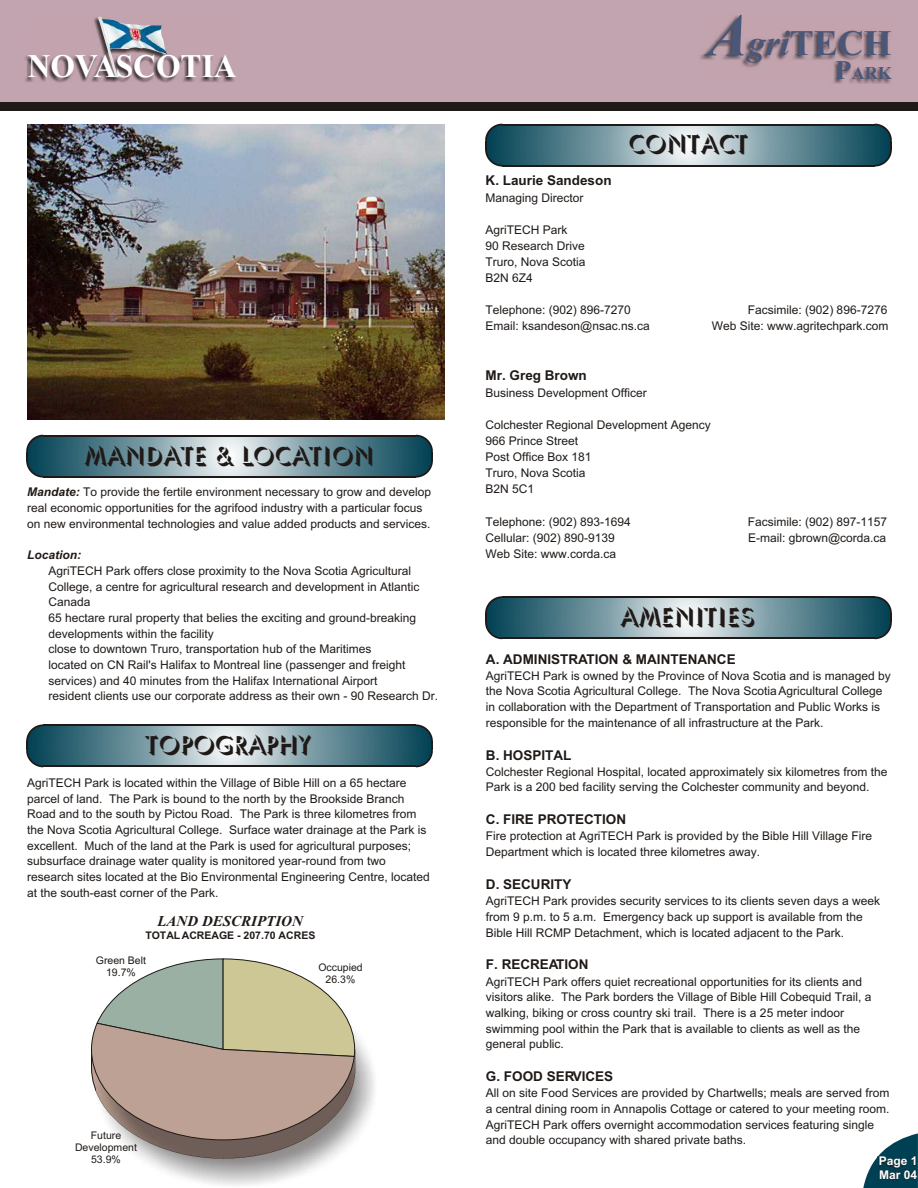
<style>
.page{position:relative;width:918px;height:1188px;background:#fff}
.page>*{position:absolute;margin:0;border:0;box-sizing:border-box;transform-origin:0 0}
.t1{font:700 36px "Times New Roman";color:#4a5778}
.t2{font:700 33px "Times New Roman";color:#fff;scale:.95 1}
.t3{font:27px "Umbra";color:#1f1a17}
.t4{font:700 18px "Times New Roman";color:#4a5778}
.t5{font:italic 700 15px "Times New Roman";color:#1f1a17}
.t6{font:700 13.5px "Arial";color:#1f1a17}
.t7{font:12px/15.8px "Arial";color:#1f1a17}
.t8{font:700 12px/13.4px "Arial";color:#fff}
.t9{font:italic 700 12px "Arial";color:#1f1a17}
.t10{font:10.5px/11.7px "Arial";color:#1f1a17;text-align:center}
.t11{font:700 10.5px "Arial";color:#1f1a17}
.s1{font-weight:700;font-style:italic}
.s2{font-style:italic;font-size:60px}
.s3{font-style:italic}
.s4{font-size:27px}
</style>
<div class="page">
<svg style="left:863px;top:1133px;width:55px;height:55px"></svg>
<img style="left:878px;top:1157px;width:39px;height:23px">
<div style="left:0;top:0;width:918px;height:106px;background:#c2a3b0"></div>
<div style="left:0;top:102px;width:918px;height:8px;background:#1f1a17"></div>
<img style="left:25px;top:18px;width:209px;height:64px">
<img style="left:97px;top:17px;width:70px;height:60px">
<img style="left:700px;top:16px;width:191px;height:67px">
<svg style="left:485px;top:596px;width:407px;height:43px;background:#6c8b94"></svg>
<svg style="left:485px;top:124px;width:407px;height:43px;background:#6c8b94"></svg>
<img style="left:144px;top:1034px;width:231px;height:151px">
<svg style="left:91px;top:959px;width:264px;height:200px;background:#b8af9e"></svg>
<svg style="left:26px;top:724px;width:407px;height:43px;background:#6c8b94"></svg>
<img style="left:27px;top:125px;width:418px;height:294px">
<svg style="left:26px;top:435px;width:407px;height:43px;background:#6c8b94"></svg>
<h2 class="t2" style="left:28px;top:54px;width:221px">NOVA SCOTIA</h2>
<h3 class="t3" style="left:84px;top:446px;width:292px">MANDATE &amp; LOCATION</h3>
<p class="t7" style="left:27px;top:485px;width:406px"><span class="s1">Mandate:</span> To provide the fertile environment necessary to grow and develop real economic opportunities for the agrifood industry with a particular focus on new environmental technologies and value added products and services.</p>
<p class="t9" style="left:27px;top:550px;width:56px">Location:</p>
<p class="t7" style="left:49px;top:564px;width:391px">AgriTECH Park offers close proximity to the Nova Scotia Agricultural College, a centre for agricultural research and development in Atlantic Canada<br>65 hectare rural property that belies the exciting and ground-breaking developments within the facility<br>close to downtown Truro, transportation hub of the Maritimes<br>located on CN Rail's Halifax to Montreal line (passenger and freight services) and 40 minutes from the Halifax International Airport<br>resident clients use our corporate address as their own - 90 Research Dr.</p>
<h3 class="t3" style="left:146px;top:735px;width:167px">TOPOGRAPHY</h3>
<p class="t7" style="left:27px;top:776px;width:404px">AgriTECH Park is located within the Village of Bible Hill on a 65 hectare parcel of land. The Park is bound to the north by the Brookside Branch Road and to the south by Pictou Road. The Park is three kilometres from the Nova Scotia Agricultural College. Surface water drainage at the Park is excellent. Much of the land at the Park is used for agricultural purposes; subsurface drainage water quality is monitored year-round from two research sites located at the Bio Environmental Engineering Centre, located at the south-east corner of the Park.</p>
<p class="t5" style="left:157px;top:916px;width:147px">LAND DESCRIPTION</p>
<p class="t11" style="left:145px;top:931px;width:171px">TOTAL ACREAGE - 207.70 ACRES</p>
<p class="t10" style="left:96px;top:955px;width:52px">Green Belt<br>19.7%</p>
<p class="t10" style="left:75px;top:1131px;width:63px">Future<br>Development<br>53.9%</p>
<p class="t10" style="left:318px;top:963px;width:46px">Occupied<br>26.3%</p>
<h1 class="t1" style="left:708px;top:31px;width:186px"><span class="s2">A</span><span class="s3">gri</span>TECH</h1>
<h3 class="t4" style="left:835px;top:67px;width:58px"><span class="s4">P</span>ARK</h3>
<h3 class="t3" style="left:628px;top:135px;width:122px">CONTACT</h3>
<p class="t6" style="left:486px;top:176px;width:128px">K. Laurie Sandeson</p>
<p class="t7" style="left:486px;top:191px;width:100px">Managing Director</p>
<p class="t7" style="left:486px;top:223px;width:102px">AgriTECH Park<br>90 Research Drive<br>Truro, Nova Scotia<br>B2N 6Z4</p>
<p class="t7" style="left:486px;top:303px;width:147px">Telephone: (902) 896-7270</p>
<p class="t7" style="left:748px;top:303px;width:141px">Facsimile: (902) 896-7276</p>
<p class="t7" style="left:486px;top:320px;width:166px">Email: ksandeson@nsac.ns.ca</p>
<p class="t7" style="left:712px;top:320px;width:178px">Web Site: www.agritechpark.com</p>
<p class="t6" style="left:486px;top:371px;width:103px">Mr. Greg Brown</p>
<p class="t7" style="left:486px;top:386px;width:163px">Business Development Officer</p>
<p class="t7" style="left:486px;top:418px;width:227px">Colchester Regional Development Agency<br>966 Prince Street<br>Post Office Box 181<br>Truro, Nova Scotia<br>B2N 5C1</p>
<p class="t7" style="left:486px;top:515px;width:147px">Telephone: (902) 893-1694</p>
<p class="t7" style="left:748px;top:515px;width:141px">Facsimile: (902) 897-1157</p>
<p class="t7" style="left:486px;top:531px;width:131px">Cellular: (902) 890-9139</p>
<p class="t7" style="left:748px;top:531px;width:140px">E-mail: gbrown@corda.ca</p>
<p class="t7" style="left:486px;top:547px;width:132px">Web Site: www.corda.ca</p>
<h3 class="t3" style="left:620px;top:607px;width:136px">AMENITIES</h3>
<p class="t6" style="left:486px;top:654px;width:251px">A. ADMINISTRATION &amp; MAINTENANCE</p>
<p class="t7" style="left:486px;top:669px;width:406px">AgriTECH Park is owned by the Province of Nova Scotia and is managed by the Nova Scotia Agricultural College. The Nova Scotia Agricultural College in collaboration with the Department of Transportation and Public Works is responsible for the maintenance of all infrastructure at the Park.</p>
<p class="t7" style="left:486px;top:765px;width:403px">Colchester Regional Hospital, located approximately six kilometres from the<br>Park is a 200 bed facility serving the Colchester community and beyond.</p>
<p class="t7" style="left:486px;top:829px;width:388px">Fire protection at AgriTECH Park is provided by the Bible Hill Village Fire<br>Department which is located three kilometres away.</p>
<p class="t7" style="left:486px;top:894px;width:396px">AgriTECH Park provides security services to its clients seven days a week from 9 p.m. to 5 a.m. Emergency back up support is available from the<br>Bible Hill RCMP Detachment, which is located adjacent to the Park.</p>
<p class="t6" style="left:486px;top:960px;width:104px">F. RECREATION</p>
<p class="t7" style="left:486px;top:975px;width:387px">AgriTECH Park offers quiet recreational opportunities for its clients and visitors alike. The Park borders the Village of Bible Hill Cobequid Trail, a walking, biking or cross country ski trail. There is a 25 meter indoor swimming pool within the Park that is available to clients as well as the general public.</p>
<p class="t6" style="left:486px;top:1071px;width:129px">G. FOOD SERVICES</p>
<p class="t7" style="left:486px;top:1086px;width:405px">All on site Food Services are provided by Chartwells; meals are served from a central dining room in Annapolis Cottage or catered to your meeting room.<br>AgriTECH Park offers overnight accommodation services featuring single and double occupancy with shared private baths.</p>
<p class="t6" style="left:486px;top:750px;width:87px">B. HOSPITAL</p>
<p class="t6" style="left:486px;top:815px;width:142px">C. FIRE PROTECTION</p>
<p class="t6" style="left:486px;top:879px;width:87px">D. SECURITY</p>
<p class="t8" style="left:879px;top:1155px;width:40px">Page 1<br>Mar 04</p>
</div>
